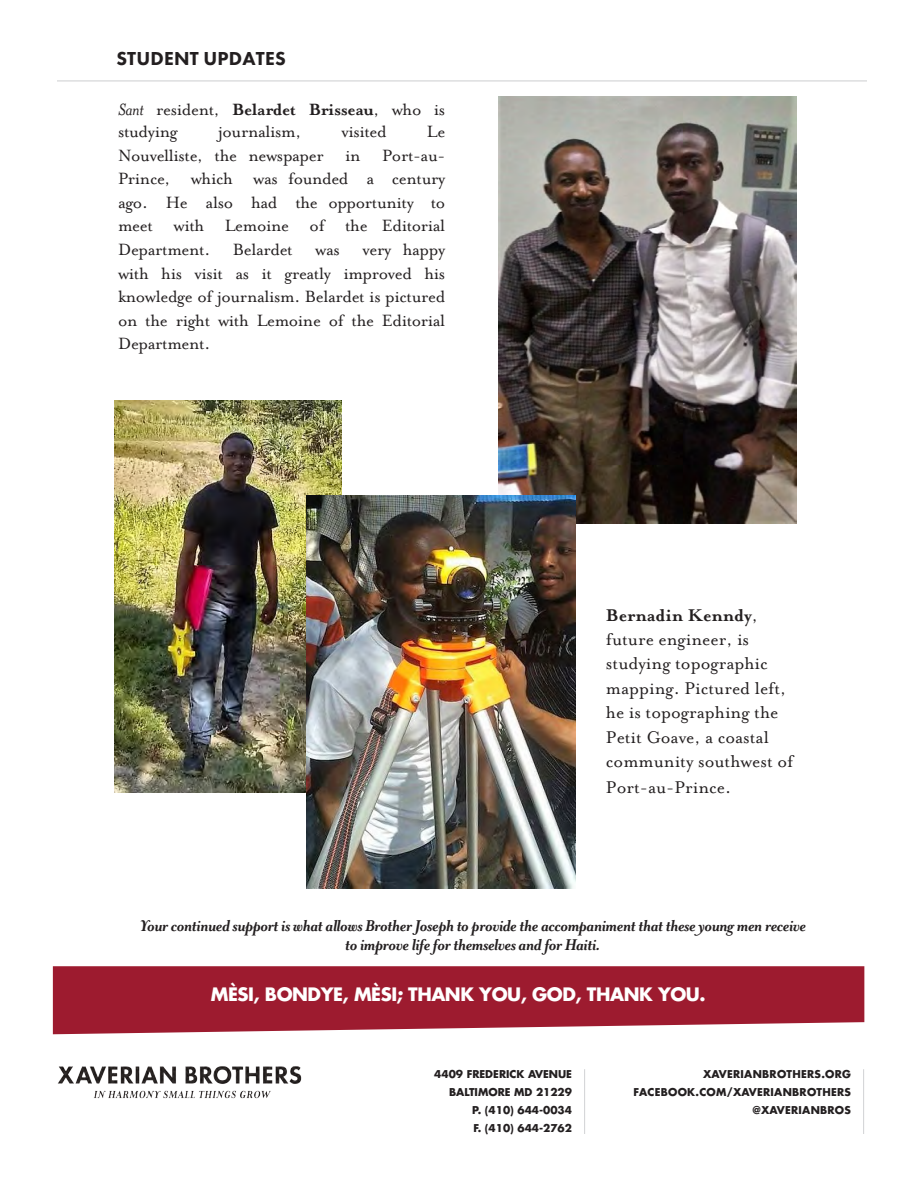
<style>
.page{position:relative;width:918px;height:1188px;background:#fff}
.page>*{position:absolute;margin:0;border:0;box-sizing:border-box;transform-origin:0 0}
.t1{font:19.5px/24.6px "Mrs Eaves OT";color:#231f20}
.t2{font:800 19.5px "Futura PT";letter-spacing:.01em;color:#231f20}
.t3{font:18.75px/23.5px "Mrs Eaves OT";letter-spacing:-.02em;color:#231f20}
.t4{font:italic 700 18px/19.6px "Mrs Eaves OT";letter-spacing:-.02em;color:#231f20;text-align:center}
.t5{font:700 18px "Futura LT";letter-spacing:-.025em;color:#fff}
.t6{font:700 10.5px/18px "Futura LT";color:#231f20;text-align:right}
.t7{font:700 10.5px/18px "Futura LT";letter-spacing:.025em;color:#231f20;text-align:right}
.s1{font-style:italic}
.s2{font-weight:700}
</style>
<div class="page">
<hr style="left:584px;top:1069px;width:1px;height:65px;background:#d1d2d4">
<hr style="left:863px;top:1069px;width:1px;height:65px;background:#d1d2d4">
<img style="left:57px;top:1066px;width:245px;height:33px">
<svg style="left:53px;top:966px;width:811px;height:68px;fill:#9d1b2f"></svg>
<hr style="left:57px;top:81px;width:810px;height:1px;background:#d1d2d4">
<img style="left:499px;top:97px;width:298px;height:426px">
<img style="left:115px;top:400px;width:227px;height:393px">
<img style="left:306px;top:496px;width:270px;height:393px">
<p class="t2" style="left:116px;top:46px;width:171px">STUDENT UPDATES</p>
<p class="t3" style="left:118px;top:98px;width:329px;line-height:22.5px"><span class="s1">Sant</span> resident, <span class="s2">Belardet Brisseau</span>, who is studying</p>
<p class="t3" style="left:218px;top:120px;width:85px">journalism,</p>
<p class="t3" style="left:341px;top:120px;width:47px">visited</p>
<p class="t3" style="left:118px;top:120px;width:329px;text-align:justify;text-indent:309px">Le Nouvelliste, the newspaper in Port-au-Prince, which was founded a century ago. He also had the opportunity to meet with Lemoine of the Editorial Department. Belardet was very happy with his visit as it greatly improved his knowledge of journalism. Belardet is pictured on the right with Lemoine of the Editorial Department.</p>
<p class="t1" style="left:606px;top:603px;width:189px"><span class="s2">Bernadin Kenndy</span>, future engineer, is studying topographic mapping. Pictured left, he is topographing the<br>Petit Goave, a coastal community southwest of<br>Port-au-Prince.</p>
<p class="t4" style="left:139px;top:916px;width:668px">Your continued support is what allows Brother Joseph to provide the accompaniment that these young men receive to improve life for themselves and for Haiti.</p>
<p class="t5" style="left:211px;top:983px;width:496px">MÈSI, BONDYE, MÈSI; THANK YOU, GOD, THANK YOU.</p>
<p class="t6" style="left:434px;top:1065px;width:139px">4409 FREDERICK AVENUE<br>BALTIMORE MD 21229<br>P. (410) 644-0034<br>F. (410) 644-2762</p>
<p class="t7" style="left:634px;top:1065px;width:219px">XAVERIANBROTHERS.ORG<br>FACEBOOK.COM/XAVERIANBROTHERS @XAVERIANBROS</p>
</div>
